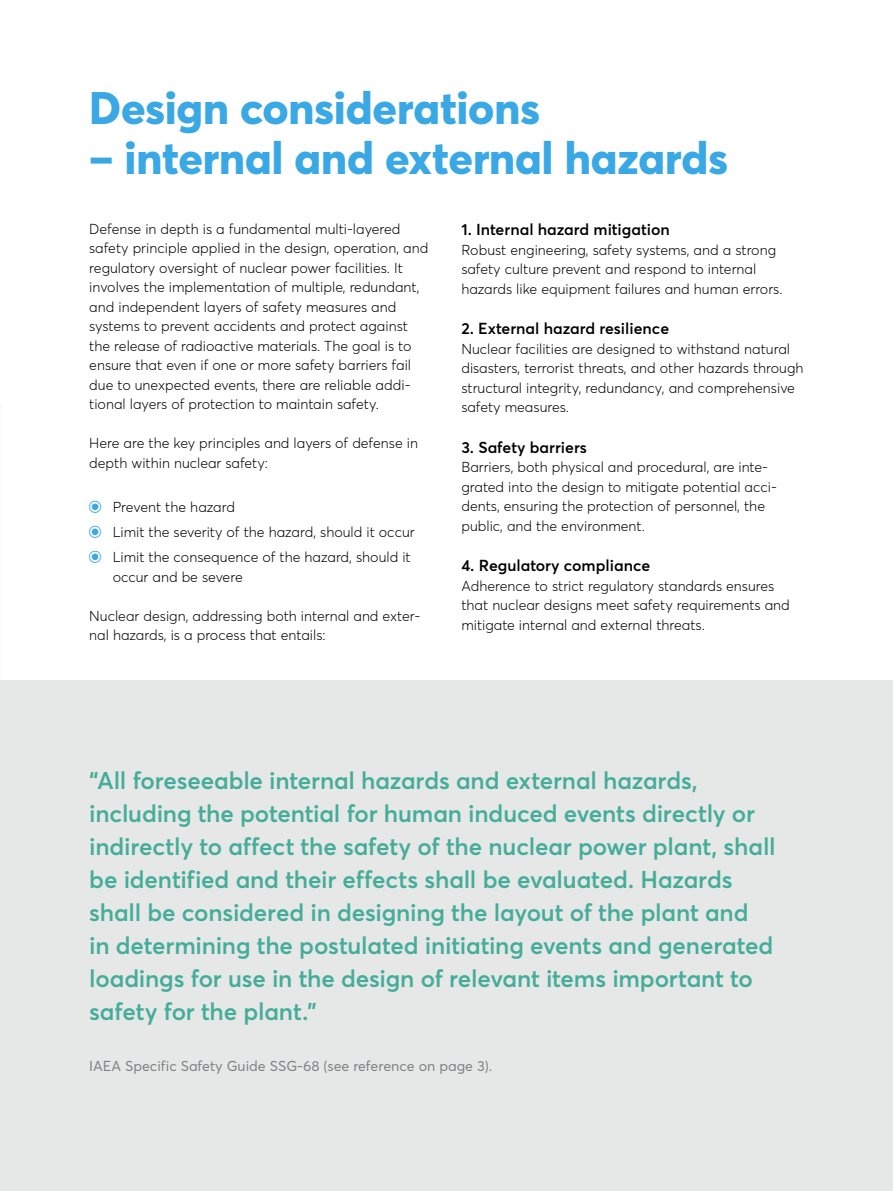
<style>
.page{position:relative;width:893px;height:1191px;background:#fff}
.page>*{position:absolute;margin:0;border:0;box-sizing:border-box;transform-origin:0 0}
.t1{font:800 45px "Averta";letter-spacing:-.005em;color:#3aa8e4}
.t2{font:600 24px/33px "Averta";letter-spacing:-.01em;color:#44ad99}
.t3{font:600 15.75px "Averta";color:#000}
.t4{font:300 14.25px/19.5px "Averta";color:#000}
.t5{font:14.25px "Averta";color:#808184}
</style>
<div class="page">
<div style="left:0;top:681px;width:893px;height:510px;background:#e6e7e7"></div>
<h1 class="t1" style="left:89px;top:79px;width:452px">Design considerations</h1>
<h1 class="t1" style="left:89px;top:129px;width:640px">– internal and external hazards</h1>
<p class="t4" style="left:89px;top:219px;width:341px">Defense in depth is a fundamental multi-layered safety principle applied in the design, operation, and regulatory oversight of nuclear power facilities. It involves the implementation of multiple, redundant, and independent layers of safety measures and systems to prevent accidents and protect against the release of radioactive materials. The goal is to ensure that even if one or more safety barriers fail due to unexpected events, there are reliable addi&shy;tional layers of protection to maintain safety.</p>
<p class="t4" style="left:89px;top:433px;width:330px">Here are the key principles and layers of defense in depth within nuclear safety:</p>
<p class="t4" style="left:113px;top:494px;width:304px;line-height:25px">Prevent the hazard<br>Limit the severity of the hazard, should it occur<br>Limit the consequence of the hazard, should it</p>
<p class="t4" style="left:113px;top:567px;width:132px">occur and be severe</p>
<p class="t4" style="left:89px;top:606px;width:333px">Nuclear design, addressing both internal and exter&shy;nal hazards, is a process that entails:</p>
<p class="t3" style="left:461px;top:219px;width:210px">1. Internal hazard mitigation</p>
<p class="t4" style="left:461px;top:240px;width:323px">Robust engineering, safety systems, and a strong safety culture prevent and respond to internal hazards like equipment failures and human errors.</p>
<p class="t3" style="left:461px;top:318px;width:209px">2. External hazard resilience</p>
<p class="t4" style="left:461px;top:339px;width:344px">Nuclear facilities are designed to withstand natural disasters, terrorist threats, and other hazards through structural integrity, redundancy, and comprehensive safety measures.</p>
<p class="t3" style="left:461px;top:437px;width:127px">3. Safety barriers</p>
<p class="t4" style="left:461px;top:457px;width:317px">Barriers, both physical and procedural, are inte&shy;grated into the design to mitigate potential acci&shy;dents, ensuring the protection of personnel, the public, and the environment.</p>
<p class="t3" style="left:461px;top:555px;width:190px">4. Regulatory compliance</p>
<p class="t4" style="left:461px;top:576px;width:330px">Adherence to strict regulatory standards ensures that nuclear designs meet safety requirements and mitigate internal and external threats.</p>
<p class="t2" style="left:89px;top:763px;width:688px">“All foreseeable internal hazards and external hazards, including the potential for human induced events directly or indirectly to affect the safety of the nuclear power plant, shall be identified and their effects shall be evaluated. Hazards shall be considered in designing the layout of the plant and<br>in determining the postulated initiating events and generated loadings for use in the design of relevant items important to safety for the plant.”</p>
<p class="t5" style="left:89px;top:1057px;width:404px">IAEA Specific Safety Guide SSG-68 (see reference on page 3).</p>
</div>
